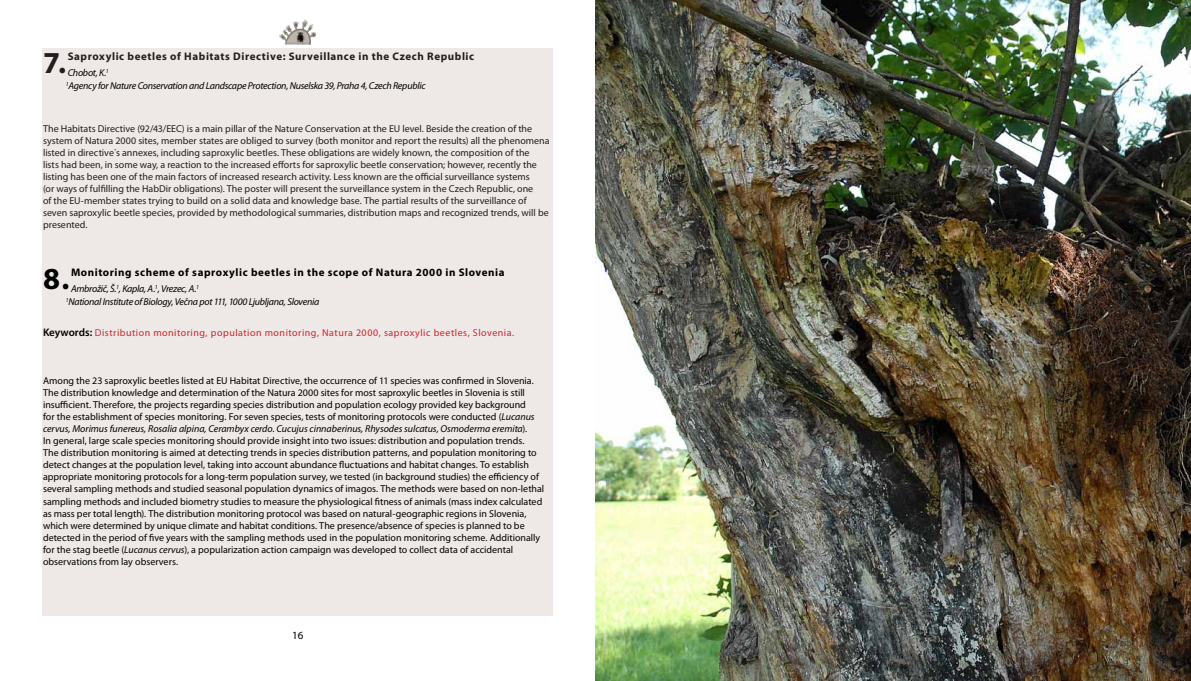
<style>
.page{position:relative;width:1191px;height:681px;background:#fff}
.page>*{position:absolute;margin:0;border:0;box-sizing:border-box;transform-origin:0 0}
.t1{font:700 30.6px "Myriad Pro";color:#221e1f}
.t2{font:700 30.6px "Myriad Pro";color:#000}
.t3{font:700 11px "Myriad Pro";letter-spacing:.05em;color:#221e1f}
.t4{font:700 11px "Myriad Pro";letter-spacing:.05em;color:#000}
.t5{font:11px "Myriad Pro";color:#000}
.t6{font:10px/12px "Myriad Pro";color:#000}
.t7{font:10px/12px "Myriad Pro";color:#221e1f}
.t8{font:italic 10px/13px "Myriad Pro";letter-spacing:-.025em;color:#000}
.t9{font:10px "Myriad Pro";letter-spacing:.05em;color:#d2232a}
.s1{font-weight:600;font-size:11px;color:#000}
.s2{font-style:italic}
</style>
<div class="page">
<img style="left:279px;top:19px;width:37px;height:26px">
<div style="left:43px;top:48px;width:510px;height:567px;background:#eee9e6"></div>
<img style="left:595px;top:0;width:596px;height:680px">
<h1 class="t1" style="left:43px;top:43px;width:25px">7.</h1>
<p class="t3" style="left:68px;top:49px;width:408px">Saproxylic beetles of Habitats Directive: Surveillance in the Czech Republic</p>
<p class="t8" style="left:66px;top:66px;width:361px">Chobot, K.<sup>1<br>1</sup>Agency for Nature Conservation and Landscape Protection, Nuselska 39, Praha 4, Czech Republic</p>
<p class="t7" style="left:43px;top:122px;width:508px">The Habitats Directive (92/43/EEC) is a main pillar of the Nature Conservation at the EU level. Beside the creation of the system of Natura 2000 sites, member states are obliged to survey (both monitor and report the results) all the phenomena listed in directive´s annexes, including saproxylic beetles. These obligations are widely known, the composition of the<br>lists had been, in some way, a reaction to the increased efforts for saproxylic beetle conservation; however, recently the listing has been one of the main factors of increased research activity. Less known are the official surveillance systems<br>(or ways of fulfilling the HabDir obligations). The poster will present the surveillance system in the Czech Republic, one<br>of the EU-member states trying to build on a solid data and knowledge base. The partial results of the surveillance of seven saproxylic beetle species, provided by methodological summaries, distribution maps and recognized trends, will be presented.</p>
<h1 class="t2" style="left:43px;top:259px;width:28px">8.</h1>
<p class="t4" style="left:71px;top:265px;width:435px">Monitoring scheme of saproxylic beetles in the scope of Natura 2000 in Slovenia</p>
<p class="t8" style="left:66px;top:282px;width:255px;text-indent:5px">Ambrožič, Š.<sup>1</sup>, Kapla, A.<sup>1</sup>, Vrezec, A.<sup>1<br>1</sup>National Institute of Biology, Večna pot 111, 1000 Ljubljana, Slovenia</p>
<p class="t9" style="left:43px;top:326px;width:472px"><span class="s1">Keywords:</span> Distribution monitoring, population monitoring, Natura 2000, saproxylic beetles, Slovenia.</p>
<p class="t6" style="left:43px;top:374px;width:503px">Among the 23 saproxylic beetles listed at EU Habitat Directive, the occurrence of 11 species was confirmed in Slovenia.<br>The distribution knowledge and determination of the Natura 2000 sites for most saproxylic beetles in Slovenia is still insufficient. Therefore, the projects regarding species distribution and population ecology provided key background<br>for the establishment of species monitoring. For seven species, tests of monitoring protocols were conducted (<span class="s2">Lucanus cervus, Morimus funereus, Rosalia alpina, Cerambyx cerdo. Cucujus cinnaberinus, Rhysodes sulcatus, Osmoderma eremita</span>).<br>In general, large scale species monitoring should provide insight into two issues: distribution and population trends.<br>The distribution monitoring is aimed at detecting trends in species distribution patterns, and population monitoring to detect changes at the population level, taking into account abundance fluctuations and habitat changes. To establish appropriate monitoring protocols for a long-term population survey, we tested (in background studies) the efficiency of several sampling methods and studied seasonal population dynamics of imagos. The methods were based on non-lethal sampling methods and included biometry studies to measure the physiological fitness of animals (mass index calculated as mass per total length). The distribution monitoring protocol was based on natural-geographic regions in Slovenia, which were determined by unique climate and habitat conditions. The presence/absence of species is planned to be detected in the period of five years with the sampling methods used in the population monitoring scheme. Additionally for the stag beetle (<span class="s2">Lucanus cervus</span>), a popularization action campaign was developed to collect data of accidental observations from lay observers.</p>
<p class="t5" style="left:292px;top:628px;width:13px">16</p>
</div>
